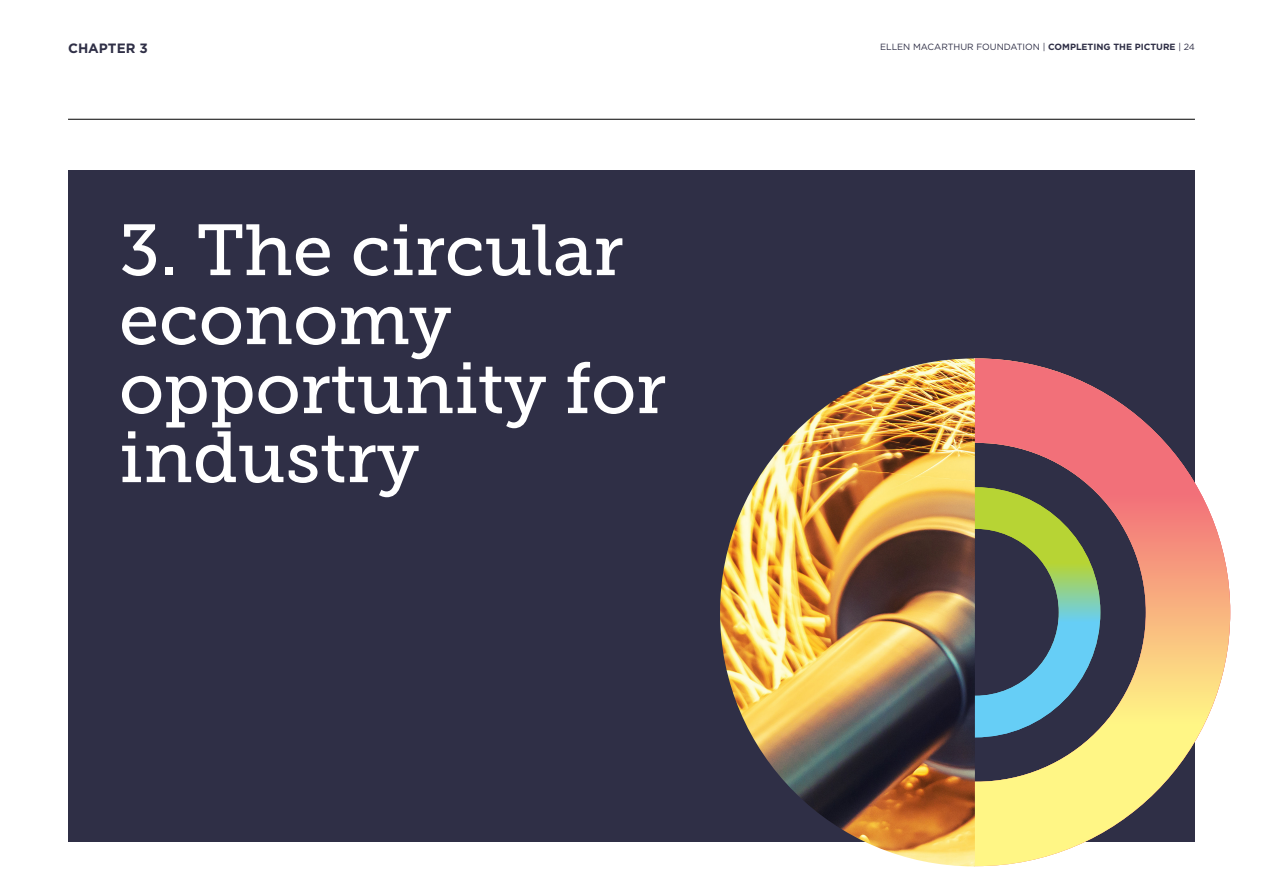
<style>
.page{position:relative;width:1263px;height:893px;background:#fff}
.page>*{position:absolute;margin:0;border:0;box-sizing:border-box;transform-origin:0 0}
.Section_Header_Page{font:72px/69px "Museo Slab 500";color:#fff}
.Header_Section_1{font:700 13.5px "Gotham";color:#2f2f46}
.t1{font:9px "Gotham";color:#2f2f46}
.s1{font-weight:700}
</style>
<div class="page">
<hr style="left:68px;top:119px;width:1127px;height:1px;background:#000">
<div style="left:68px;top:170px;width:1127px;height:672px;background:#2f2f46"></div>
<svg style="left:975px;top:358px;width:255px;height:508px"></svg>
<img style="left:720px;top:358px;width:255px;height:508px">
<p class="Header_Section_1" style="left:68px;top:40px;width:81px">CHAPTER 3</p>
<p class="Section_Header_Page" style="left:119px;top:216px;width:549px">3. The circular economy opportunity for industry</p>
<p class="t1" style="left:880px;top:41px;width:316px">ELLEN MACARTHUR FOUNDATION | <span class="s1">COMPLETING THE PICTURE</span> | 24</p>
</div>
